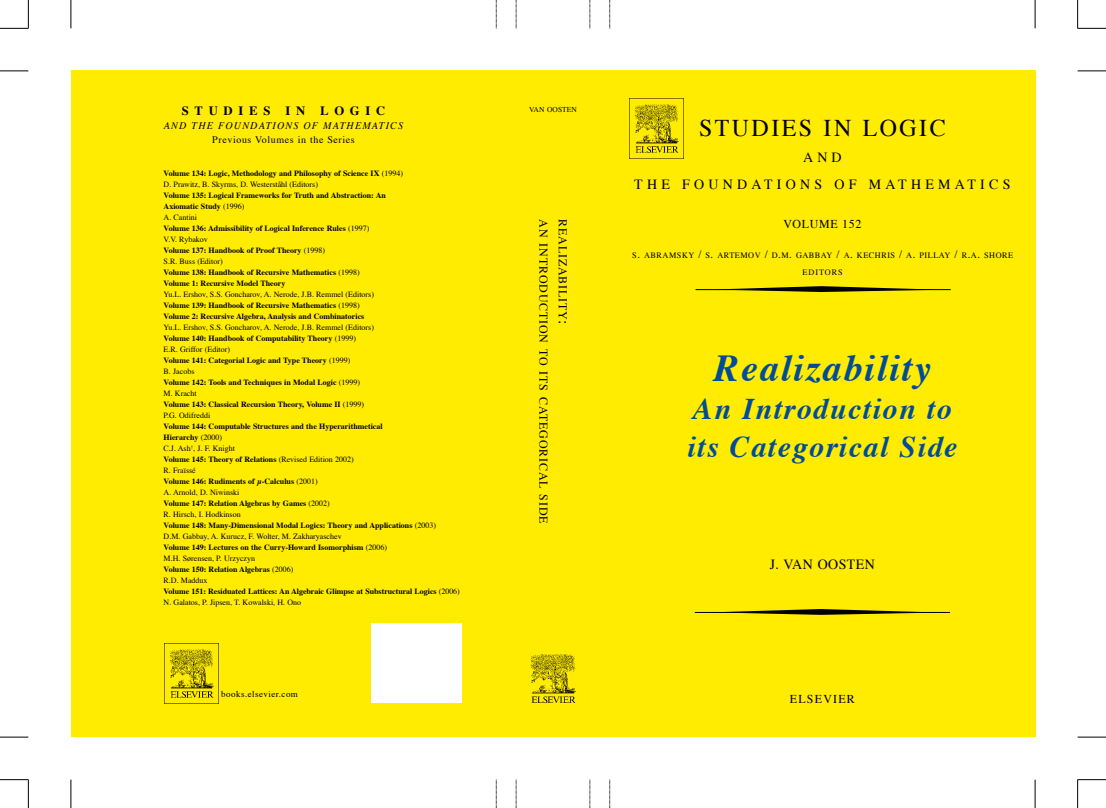
<style>
.page{position:relative;width:1106px;height:808px;background:#fff}
.page>*{position:absolute;margin:0;border:0;box-sizing:border-box;transform-origin:0 0}
.t1{font:italic 700 38px "Times";letter-spacing:.05em;color:#004c99}
.t2{font:italic 700 30px/38px "Times";letter-spacing:.05em;color:#004c99}
.t3{font:24px "Times";color:#000}
.t4{font:14px "Times";color:#000}
.t5{font:700 12.7px "Times";letter-spacing:.45em;color:#000}
.t6{font:12px/19.2px "Times";letter-spacing:.065em;color:#000}
.t7{font:italic 10.1px "Times";letter-spacing:.115em;color:#000}
.t8{font:10px "Times";letter-spacing:.06em;color:#000}
.t9{font:9px "Times";letter-spacing:.05em;color:#000}
.t10{font:8.2px/17px "Times";letter-spacing:.06em;color:#000;text-align:center}
.t11{font:700 8px/11px "Times";color:#000}
.t12{font:7.5px "Times";color:#000}
.s1{font-weight:400}
.s2{font-size:16px}
.s3{font-size:11px}
</style>
<div class="page">
<div style="left:71px;top:71px;width:964px;height:666px;background:#ffec00"></div>
<div style="left:371px;top:624px;width:91px;height:79px;background:#fff"></div>
<svg style="left:71px;top:0;width:1px;height:28px"></svg>
<svg style="left:0;top:71px;width:28px;height:1px"></svg>
<svg style="left:0;top:0;width:29px;height:29px"></svg>
<svg style="left:0;top:737px;width:28px;height:1px"></svg>
<svg style="left:71px;top:780px;width:1px;height:28px"></svg>
<svg style="left:0;top:779px;width:29px;height:29px"></svg>
<svg style="left:1034px;top:780px;width:1px;height:28px"></svg>
<svg style="left:1077px;top:737px;width:29px;height:1px"></svg>
<svg style="left:1077px;top:779px;width:29px;height:29px"></svg>
<svg style="left:1077px;top:71px;width:29px;height:1px"></svg>
<svg style="left:1034px;top:0;width:1px;height:28px"></svg>
<svg style="left:1077px;top:0;width:29px;height:29px"></svg>
<svg style="left:516px;top:0;width:1px;height:28px"></svg>
<svg style="left:496px;top:0;width:1px;height:28px"></svg>
<svg style="left:609px;top:0;width:1px;height:28px"></svg>
<svg style="left:589px;top:0;width:1px;height:28px"></svg>
<svg style="left:496px;top:780px;width:1px;height:28px"></svg>
<svg style="left:516px;top:780px;width:1px;height:28px"></svg>
<svg style="left:589px;top:780px;width:1px;height:28px"></svg>
<svg style="left:609px;top:780px;width:1px;height:28px"></svg>
<hr style="left:694px;top:612px;width:256px;height:1px;background:#000">
<svg style="left:723px;top:609px;width:199px;height:6px"></svg>
<img style="left:630px;top:99px;width:54px;height:60px">
<img style="left:530px;top:654px;width:46px;height:50px">
<img style="left:164px;top:643px;width:54px;height:60px">
<hr style="left:695px;top:289px;width:255px;height:1px;background:#000">
<svg style="left:713px;top:286px;width:221px;height:6px"></svg>
<h3 class="t5" style="left:182px;top:98px;width:205px">STUDIES IN LOGIC</h3>
<p class="t7" style="left:164px;top:116px;width:241px">AND THE FOUNDATIONS OF MATHEMATICS</p>
<p class="t8" style="left:212px;top:130px;width:144px">Previous Volumes in the Series</p>
<p class="t11" style="left:164px;top:167px;width:241px">Volume 134: Logic, Methodology and Philosophy of Science IX <span class="s1">(1994)<br>D. Prawitz, B. Skyrms, D. Westerståhl (Editors)</span></p>
<p class="t11" style="left:164px;top:189px;width:224px">Volume 135: Logical Frameworks for Truth and Abstraction: An Axiomatic Study <span class="s1">(1996)<br>A. Cantini<br></span>Volume 136: Admissibility of Logical Inference Rules <span class="s1">(1997)<br>V.V. Rybakov<br></span>Volume 137: Handbook of Proof Theory <span class="s1">(1998)<br>S.R. Buss (Editor)<br></span>Volume 138: Handbook of Recursive Mathematics <span class="s1">(1998)<br></span>Volume 1: Recursive Model Theory</p>
<p class="t11" style="left:164px;top:288px;width:212px"><span class="s1">Yu.L. Ershov, S.S. Goncharov, A. Nerode, J.B. Remmel (Editors)<br></span>Volume 139: Handbook of Recursive Mathematics <span class="s1">(1998)<br></span>Volume 2: Recursive Algebra, Analysis and Combinatorics</p>
<p class="t11" style="left:164px;top:321px;width:212px"><span class="s1">Yu.L. Ershov, S.S. Goncharov, A. Nerode, J.B. Remmel (Editors)<br></span>Volume 140: Handbook of Computability Theory <span class="s1">(1999)<br>E.R. Griffor (Editor)<br></span>Volume 141: Categorial Logic and Type Theory <span class="s1">(1999)<br>B. Jacobs<br></span>Volume 142: Tools and Techniques in Modal Logic <span class="s1">(1999)<br>M. Kracht<br></span>Volume 143: Classical Recursion Theory, Volume II <span class="s1">(1999)<br>P.G. Odifreddi</span></p>
<p class="t11" style="left:164px;top:420px;width:298px">Volume 144: Computable Structures and the Hyperarithmetical<br>Hierarchy <span class="s1">(2000)<br>C.J. Ash</span><sup>†</sup><span class="s1">, J. F. Knight<br></span>Volume 145: Theory of Relations <span class="s1">(Revised Edition 2002)<br>R. Fraïssé<br></span>Volume 146: Rudiments of µ-Calculus <span class="s1">(2001)<br>A. Arnold, D. Niwinski<br></span>Volume 147: Relation Algebras by Games <span class="s1">(2002)<br>R. Hirsch, I. Hodkinson<br></span>Volume 148: Many-Dimensional Modal Logics: Theory and Applications <span class="s1">(2003)<br>D.M. Gabbay, A. Kurucz, F. Wolter, M. Zakharyaschev<br></span>Volume 149: Lectures on the Curry-Howard Isomorphism <span class="s1">(2006)<br>M.H. Sørensen, P. Urzyczyn<br></span>Volume 150: Relation Algebras <span class="s1">(2006)<br>R.D. Maddux<br></span>Volume 151: Residuated Lattices: An Algebraic Glimpse at Substructural Logics <span class="s1">(2006)<br>N. Galatos, P. Jipsen, T. Kowalski, H. Ono</span></p>
<p class="t9" style="left:221px;top:685px;width:78px">books.elsevier.com</p>
<p class="t12" style="left:529px;top:102px;width:49px">van oosten</p>
<h3 class="t6" style="left:573px;top:219px;width:306px;rotate:90deg">realizability<span class="s2">:<br></span>an introduction to its categorical side</h3>
<h3 class="t3" style="left:699px;top:106px;width:17px">studies</h3>
<h3 class="t3" style="left:823px;top:106px;width:57px">in logic</h3>
<h3 class="t4" style="left:803px;top:144px;width:14px">and</h3>
<h3 class="t4" style="left:634px;top:171px;width:25px">T he</h3>
<h3 class="t4" style="left:682px;top:171px;width:14px">foundations</h3>
<h3 class="t4" style="left:834px;top:171px;width:12px">of</h3>
<h3 class="t4" style="left:868px;top:171px;width:14px">mathematics</h3>
<h3 class="t6" style="left:783px;top:213px;width:10px">volume</h3>
<h3 class="t6" style="left:842px;top:213px;width:21px">152</h3>
<p class="t10" style="left:632px;top:246px;width:382px">s<span class="s3">.</span> abramsky <span class="s3">/</span> s<span class="s3">.</span> artemov <span class="s3">/</span> d<span class="s3">.</span>m<span class="s3">.</span> gabbay <span class="s3">/</span> a<span class="s3">.</span> kechris <span class="s3">/</span> a<span class="s3">.</span> pillay <span class="s3">/</span> r<span class="s3">.</span>a<span class="s3">.</span> shore editors</p>
<h1 class="t1" style="left:714px;top:333px;width:219px">Realizability</h1>
<h2 class="t2" style="left:687px;top:388px;width:272px">An Introduction to its Categorical Side</h2>
<h3 class="t4" style="left:769px;top:551px;width:25px">j. van</h3>
<h3 class="t4" style="left:817px;top:551px;width:11px">oosten</h3>
<h3 class="t6" style="left:790px;top:688px;width:10px">ELSEVIER</h3>
</div>
